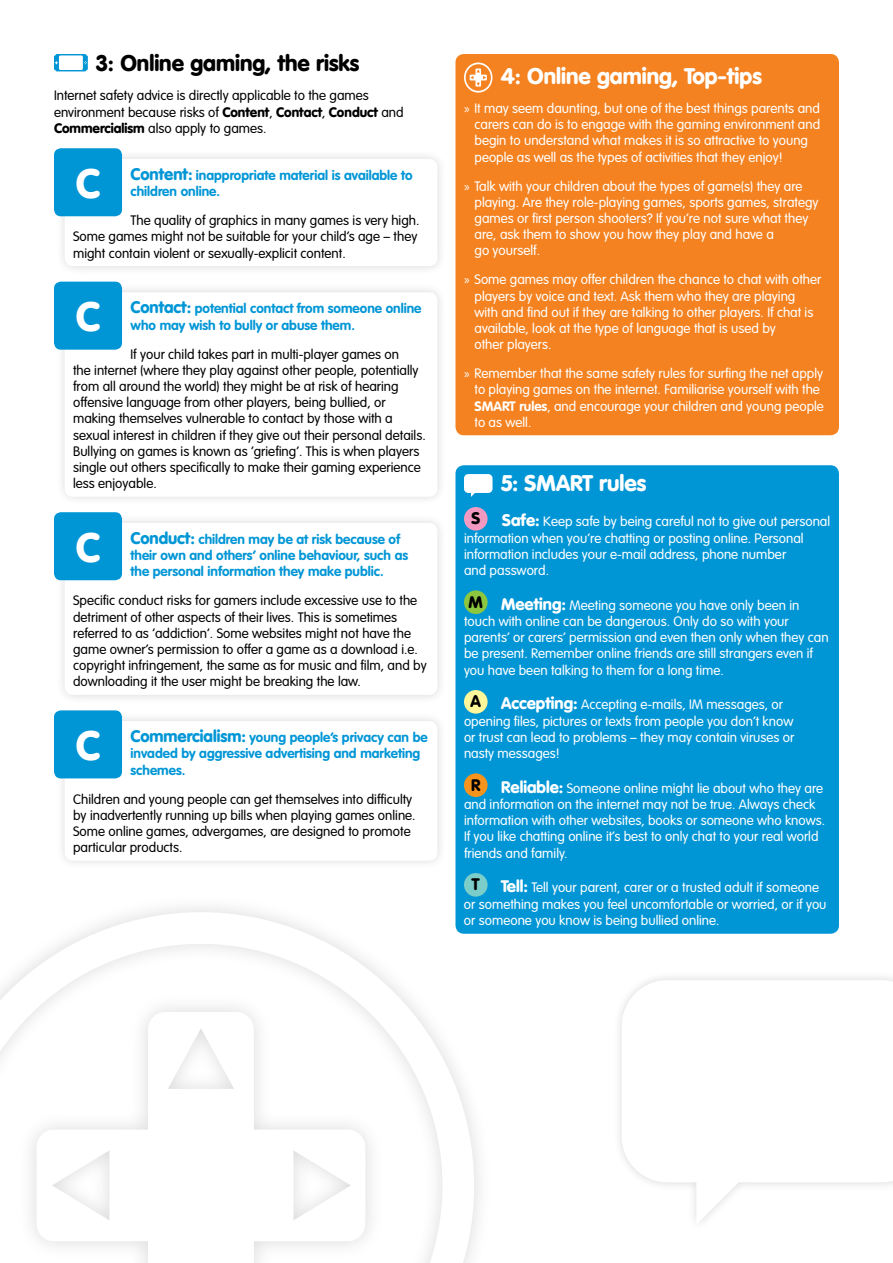
<style>
.page{position:relative;width:893px;height:1263px;background:#fff}
.page>*{position:absolute;margin:0;border:0;box-sizing:border-box;transform-origin:0 0}
.t1{font:900 40.5px "VAG Rounded Std";color:#fff}
.t2{font:900 22.35px "VAG Rounded Std";color:#fff}
.t3{font:900 22.35px "VAG Rounded Std";color:#000}
.t4{font:900 16.5px "VAG Rounded Std";color:#000}
.t5{font:300 13.5px/16.2px "VAG Rounded Std";color:#fff}
.Body{font:300 13.5px/16.2px "VAG Rounded Std";color:#000}
.t6{font:700 13.5px/16.2px "VAG Rounded Std";color:#0096d6}
.s1{font-weight:900}
.s2{font-weight:900;font-size:16.5px}
.s3{font-family:"Myriad Pro";font-weight:400}
.s4{font-weight:700}
</style>
<div class="page">
<svg style="left:54px;top:54px;width:34px;height:17px"></svg>
<div style="left:55px;top:149px;width:392px;height:127px;background:#f8f8f8"></div>
<div style="left:65px;top:159px;width:372px;height:107px;background:#fff;border-radius:9px"></div>
<div style="left:54px;top:148px;width:68px;height:68px;background:#0096d6;border-radius:7px"></div>
<div style="left:55px;top:282px;width:392px;height:225px;background:#fafafa"></div>
<div style="left:65px;top:292px;width:372px;height:205px;background:#fff;border-radius:9px"></div>
<div style="left:54px;top:282px;width:68px;height:68px;background:#0096d6;border-radius:7px"></div>
<div style="left:55px;top:513px;width:392px;height:192px;background:#f8f8f8"></div>
<div style="left:65px;top:523px;width:372px;height:172px;background:#fff;border-radius:9px"></div>
<div style="left:54px;top:512px;width:68px;height:68px;background:#0096d6;border-radius:7px"></div>
<div style="left:55px;top:711px;width:392px;height:159px;background:#f8f8f8"></div>
<div style="left:65px;top:721px;width:372px;height:140px;background:#fff;border-radius:9px"></div>
<div style="left:54px;top:710px;width:68px;height:68px;background:#0096d6;border-radius:7px"></div>
<div style="left:455px;top:54px;width:384px;height:381px;background:#f58220;border-radius:9px"></div>
<svg style="left:464px;top:63px;width:28px;height:30px"></svg>
<div style="left:455px;top:465px;width:384px;height:469px;background:#0096d6;border-radius:9px"></div>
<svg style="left:464px;top:474px;width:28px;height:23px"></svg>
<div style="left:464px;top:507px;width:24px;height:24px;background:#f49ac2;border-radius:50%"></div>
<div style="left:464px;top:590px;width:24px;height:24px;background:#8dc63f;border-radius:50%"></div>
<div style="left:464px;top:690px;width:24px;height:24px;background:#fff799;border-radius:50%"></div>
<div style="left:464px;top:773px;width:24px;height:24px;background:#f7941e;border-radius:50%"></div>
<div style="left:464px;top:873px;width:24px;height:24px;background:#7acdc8;border-radius:50%"></div>
<div style="left:612px;top:970px;width:281px;height:263px;background:#000;opacity:.15"></div>
<svg style="left:622px;top:980px;width:271px;height:245px"></svg>
<div style="left:0;top:893px;width:494px;height:370px;background:#000;opacity:.15"></div>
<svg style="left:0;top:912px;width:474px;height:351px"></svg>
<h3 class="t3" style="left:96px;top:50px;width:264px">3: Online gaming, the risks</h3>
<p class="Body" style="left:54px;top:88px;width:351px">Internet safety advice is directly applicable to the games environment because risks of <span class="s1">Content</span>, <span class="s1">Contact</span>, <span class="s1">Conduct</span> and<br><span class="s1">Commercialism</span> also apply to games.</p>
<p class="t6" style="left:131px;top:168px;width:284px"><span class="s2">Content:</span> inappropriate material is available to children online.</p>
<p class="Body" style="left:73px;top:213px;width:348px;text-indent:57px">The quality of graphics in many games is very high.<br>Some games might not be suitable for your child’s age – they might contain violent or sexually-explicit content.</p>
<p class="t1" style="left:76px;top:159px;width:26px">C</p>
<p class="t6" style="left:131px;top:301px;width:292px"><span class="s2">Contact:</span> potential contact from someone online who may wish to bully or abuse them.</p>
<p class="Body" style="left:73px;top:346px;width:354px;text-indent:57px">If your child takes part in multi-player games on<br>the internet (where they play against other people, potentially from all around the world) they might be at risk of hearing offensive language from other players, being bullied, or making themselves vulnerable to contact by those with a sexual interest in children if they give out their personal details.<br>Bullying on games is known as ‘griefing’. This is when players single out others specifically to make their gaming experience less enjoyable.</p>
<p class="t1" style="left:76px;top:292px;width:26px">C</p>
<p class="t6" style="left:131px;top:532px;width:279px"><span class="s2">Conduct:</span> children may be at risk because of their own and others’ online behaviour, such as the personal information they make public.</p>
<p class="Body" style="left:73px;top:593px;width:355px">Specific conduct risks for gamers include excessive use to the detriment of other aspects of their lives. This is sometimes referred to as ‘addiction’. Some websites might not have the game owner’s permission to offer a game as a download i.e. copyright infringement, the same as for music and film, and by downloading it the user might be breaking the law.</p>
<p class="t1" style="left:76px;top:523px;width:26px">C</p>
<p class="t6" style="left:131px;top:730px;width:299px"><span class="s2">Commercialism:</span> young people’s privacy can be invaded by aggressive advertising and marketing schemes.</p>
<p class="Body" style="left:73px;top:791px;width:344px">Children and young people can get themselves into difficulty by inadvertently running up bills when playing games online.<br>Some online games, advergames, are designed to promote particular products.</p>
<p class="t1" style="left:76px;top:721px;width:26px">C</p>
<p class="t2" style="left:501px;top:63px;width:262px">4: Online gaming, Top-tips</p>
<p class="t5" style="left:474px;top:101px;width:347px;text-indent:-11px"><span class="s3">»</span> It may seem daunting, but one of the best things parents and carers can do is to engage with the gaming environment and begin to understand what makes it is so attractive to young people as well as the types of activities that they enjoy!</p>
<p class="t5" style="left:474px;top:178px;width:346px;text-indent:-11px"><span class="s3">»</span> Talk with your children about the types of game(s) they are playing. Are they role-playing games, sports games, strategy games or first person shooters? If you’re not sure what they are, ask them to show you how they play and have a<br>go yourself.</p>
<p class="t5" style="left:474px;top:272px;width:348px;text-indent:-11px"><span class="s3">»</span> Some games may offer children the chance to chat with other players by voice and text. Ask them who they are playing with and find out if they are talking to other players. If chat is available, look at the type of language that is used by<br>other players.</p>
<p class="t5" style="left:474px;top:366px;width:351px;text-indent:-11px"><span class="s3">»</span> Remember that the same safety rules for surfing the net apply to playing games on the internet. Familiarise yourself with the <span class="s4">SMART rules</span>, and encourage your children and young people to as well.</p>
<p class="t2" style="left:501px;top:470px;width:147px">5: SMART rules</p>
<p class="t4" style="left:471px;top:508px;width:10px">S</p>
<p class="t5" style="left:464px;top:514px;width:368px;text-indent:38px"><span class="s2">Safe:</span> Keep safe by being careful not to give out personal information when you’re chatting or posting online. Personal information includes your e-mail address, phone number<br>and password.</p>
<p class="t5" style="left:464px;top:597px;width:366px;text-indent:5px"><sup>M</sup> <span class="s2">Meeting:</span> Meeting someone you have only been in touch with online can be dangerous. Only do so with your parents’ or carers’ permission and even then only when they can be present. Remember online friends are still strangers even if you have been talking to them for a long time.</p>
<p class="t5" style="left:464px;top:697px;width:332px;text-indent:7px"><sup>A</sup> <span class="s2">Accepting:</span> Accepting e-mails, IM messages, or opening files, pictures or texts from people you don’t know or trust can lead to problems – they may contain viruses or nasty messages!</p>
<p class="t5" style="left:464px;top:780px;width:363px;text-indent:7px"><sup>R</sup> <span class="s2">Reliable:</span> Someone online might lie about who they are and information on the internet may not be true. Always check information with other websites, books or someone who knows.<br>If you like chatting online it’s best to only chat to your real world friends and family.</p>
<p class="t4" style="left:472px;top:874px;width:9px">T</p>
<p class="t5" style="left:464px;top:880px;width:364px;text-indent:37px"><span class="s2">Tell:</span> Tell your parent, carer or a trusted adult if someone or something makes you feel uncomfortable or worried, or if you or someone you know is being bullied online.</p>
</div>
